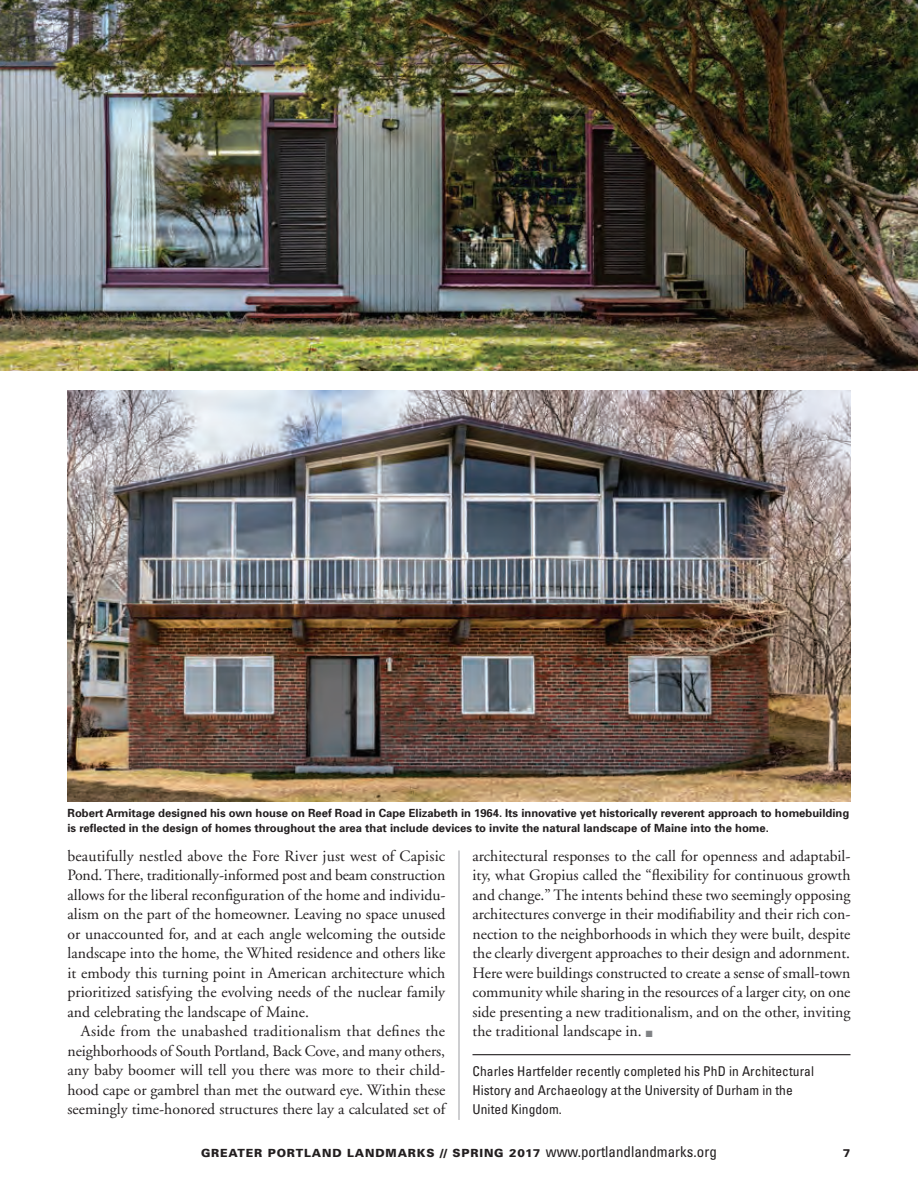
<style>
.page{position:relative;width:918px;height:1188px;background:#fff}
.page>*{position:absolute;margin:0;border:0;box-sizing:border-box;transform-origin:0 0}
.t1{font:15.75px/19.5px "Adobe Garamond";color:#231f20;text-align:justify}
.t2{font:condensed 13.5px/19.5px "Univers";letter-spacing:.005em;color:#231f20}
.t3{font:700 11.25px/15px "Univers";color:#231f20}
.t4{font:900 11.25px "Univers";letter-spacing:.075em;color:#231f20}
.s1{color:#808285}
.s2{font-weight:400;font-stretch:condensed;font-size:15px}
</style>
<div class="page">
<img style="left:0;top:0;width:918px;height:371px">
<img style="left:68px;top:391px;width:782px;height:410px">
<hr style="left:472px;top:1054px;width:378px;height:1px;background:#231f20">
<hr style="left:458px;top:851px;width:2px;height:269px;background:#a8a9ad">
<p class="t3" style="left:68px;top:805px;width:783px">Robert Armitage designed his own house on Reef Road in Cape Elizabeth in 1964. Its innovative yet historically reverent approach to homebuilding is reflected in the design of homes throughout the area that include devices to invite the natural landscape of Maine into the home.</p>
<p class="t1" style="left:68px;top:847px;width:380px">beautifully nestled above the Fore River just west of Capisic Pond. There, traditionally-informed post and beam construction allows for the liberal reconfiguration of the home and individu&shy;alism on the part of the homeowner. Leaving no space unused or unaccounted for, and at each angle welcoming the outside landscape into the home, the Whited residence and others like it embody this turning point in American architecture which prioritized satisfying the evolving needs of the nuclear family and celebrating the landscape of Maine.</p>
<p class="t1" style="left:68px;top:1022px;width:380px;text-indent:13px">Aside from the unabashed traditionalism that defines the neighborhoods of South Portland, Back Cove, and many others, any baby boomer will tell you there was more to their child&shy;hood cape or gambrel than met the outward eye. Within these seemingly time-honored structures there lay a calculated set of</p>
<p class="t1" style="left:472px;top:847px;width:380px">architectural responses to the call for openness and adaptabil&shy;ity, what Gropius called the “flexibility for continuous growth and change.” The intents behind these two seemingly opposing architectures converge in their modifiability and their rich con&shy;nection to the neighborhoods in which they were built, despite the clearly divergent approaches to their design and adornment.<br>Here were buildings constructed to create a sense of small-town community while sharing in the resources of a larger city, on one side presenting a new traditionalism, and on the other, inviting the traditional landscape in. <span class="s1">■</span></p>
<p class="t2" style="left:472px;top:1061px;width:343px">Charles Hartfelder recently completed his PhD in Architectural<br>History and Archaeology at the University of Durham in the<br>United Kingdom.</p>
<p class="t4" style="left:201px;top:1146px;width:517px">GREATER PORTLAND LANDMARKS // SPRING 2017 <span class="s2">www.portlandlandmarks.org</span></p>
<p class="t4" style="left:843px;top:1146px;width:9px">7</p>
</div>
